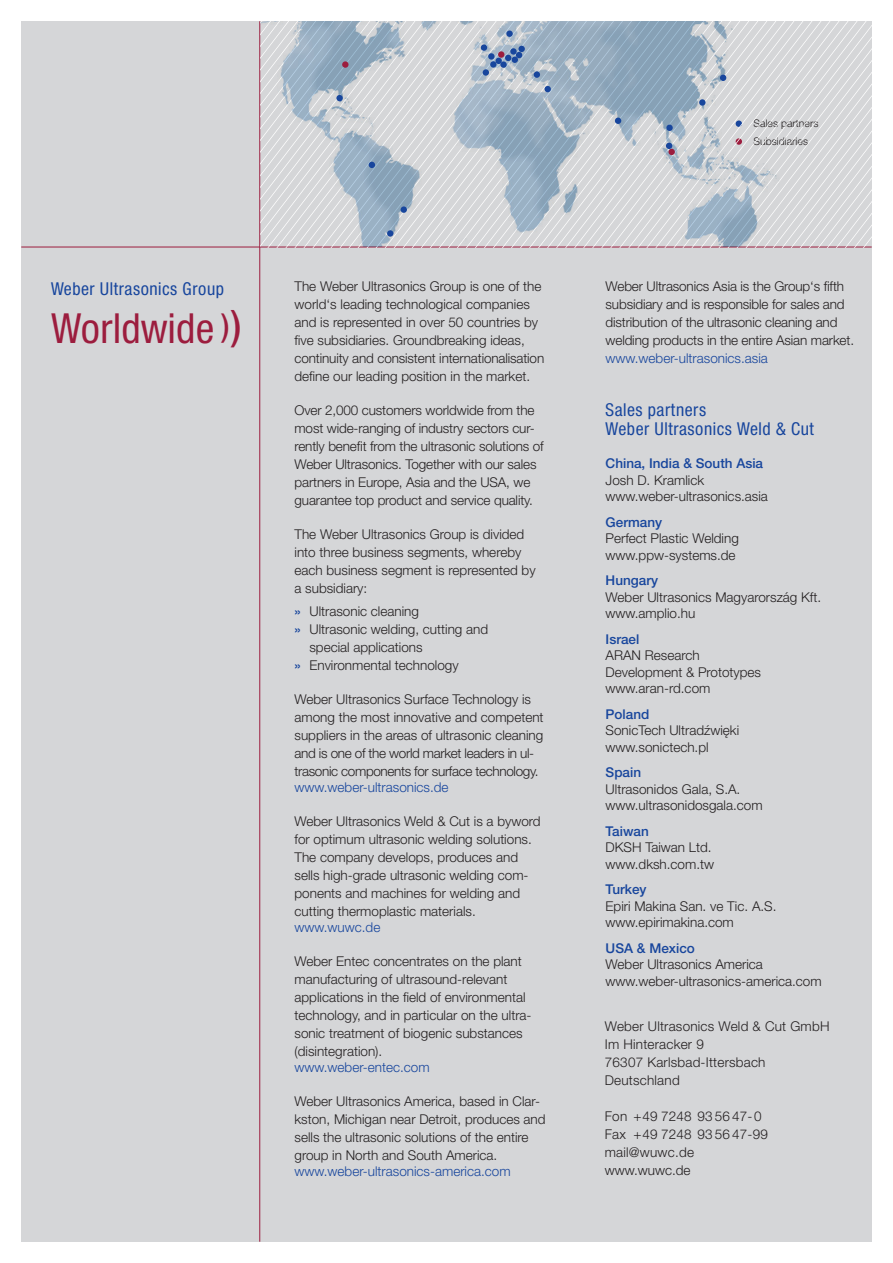
<style>
.page{position:relative;width:893px;height:1263px;background:#fff}
.page>*{position:absolute;margin:0;border:0;box-sizing:border-box;transform-origin:0 0}
.t1{font:42px "Neue Helvetica Condensed BQ";letter-spacing:.01em;color:#9c1d3e}
.t2{font:18px/19.5px "Neue Helvetica Condensed BQ";letter-spacing:.03em;color:#18469d}
.t3{font:300 13.5px/18px "Helvetica Neue";color:#231f20}
.t4{font:300 13.5px "Helvetica Neue";color:#18469d}
.t5{font:500 13.5px "Helvetica Neue";color:#18469d}
.t6{font:300 13.5px "Helvetica Neue CE";color:#231f20}
.t7{font:300 10.5px/18px "Helvetica Neue";color:#231f20}
.s1{font-weight:500;color:#18469d}
.s2{font-weight:500;font-size:33px}
.s3{font-weight:500}
.s4{font-family:"Helvetica Neue"}
</style>
<div class="page">
<div style="left:21px;top:21px;width:851px;height:1221px;background:#d5d6d8"></div>
<hr style="left:21px;top:247px;width:851px;height:1px;background:#9c1d3e">
<hr style="left:259px;top:21px;width:1px;height:1221px;background:#9c1d3e">
<svg style="left:783px;top:21px;width:89px;height:226px"></svg>
<img style="left:437px;top:21px;width:346px;height:226px">
<div style="left:490px;top:61px;width:7px;height:7px;background:#18469d;border-radius:50%"></div>
<svg style="left:615px;top:118px;width:6px;height:6px"></svg>
<div style="left:534px;top:71px;width:6px;height:7px;background:#18469d;border-radius:50%"></div>
<div style="left:498px;top:51px;width:6px;height:7px;background:#9c1d3e;border-radius:50%"></div>
<div style="left:510px;top:48px;width:7px;height:7px;background:#18469d;border-radius:50%"></div>
<div style="left:518px;top:46px;width:7px;height:6px;background:#18469d;border-radius:50%"></div>
<div style="left:544px;top:86px;width:7px;height:6px;background:#18469d;border-radius:50%"></div>
<div style="left:488px;top:53px;width:7px;height:7px;background:#18469d;border-radius:50%"></div>
<svg style="left:720px;top:75px;width:6px;height:6px"></svg>
<div style="left:666px;top:125px;width:7px;height:6px;background:#18469d;border-radius:50%"></div>
<div style="left:668px;top:149px;width:7px;height:6px;background:#9c1d3e;border-radius:50%"></div>
<svg style="left:666px;top:143px;width:6px;height:6px"></svg>
<div style="left:500px;top:61px;width:7px;height:7px;background:#18469d;border-radius:50%"></div>
<div style="left:483px;top:69px;width:6px;height:7px;background:#18469d;border-radius:50%"></div>
<div style="left:506px;top:31px;width:7px;height:6px;background:#18469d;border-radius:50%"></div>
<svg style="left:260px;top:21px;width:177px;height:226px"></svg>
<div style="left:401px;top:206px;width:6px;height:7px;background:#18469d;border-radius:50%"></div>
<div style="left:387px;top:230px;width:6px;height:7px;background:#18469d;border-radius:50%"></div>
<div style="left:481px;top:44px;width:6px;height:7px;background:#18469d;border-radius:50%"></div>
<svg style="left:505px;top:52px;width:17px;height:11px"></svg>
<div style="left:495px;top:58px;width:7px;height:6px;background:#18469d;border-radius:50%"></div>
<div style="left:699px;top:99px;width:6px;height:7px;background:#18469d;border-radius:50%"></div>
<h2 class="t2" style="left:51px;top:279px;width:175px">Weber Ultrasonics Group</h2>
<p class="t3" style="left:295px;top:277px;width:251px">The Weber Ultrasonics Group is one of the world‘s leading technological companies and is represented in over 50 countries by five subsidiaries. Groundbreaking ideas, continuity and consistent internationalisation define our leading position in the market.</p>
<p class="t3" style="left:295px;top:401px;width:251px">Over 2,000 customers worldwide from the most wide-ranging of industry sectors cur&shy;rently benefit from the ultrasonic solutions of Weber Ultrasonics. Together with our sales partners in Europe, Asia and the USA, we guarantee top product and service quality.</p>
<p class="t3" style="left:295px;top:525px;width:243px">The Weber Ultrasonics Group is divided into three business segments, whereby each business segment is represented by a subsidiary:</p>
<p class="t3" style="left:295px;top:602px;width:126px"><span class="s1">»</span> Ultrasonic cleaning</p>
<p class="t3" style="left:295px;top:620px;width:195px"><span class="s1">»</span> Ultrasonic welding, cutting and</p>
<p class="t3" style="left:309px;top:638px;width:115px">special applications</p>
<p class="t3" style="left:295px;top:656px;width:166px"><span class="s1">»</span> Environmental technology</p>
<p class="t3" style="left:295px;top:690px;width:251px">Weber Ultrasonics Surface Technology is among the most innovative and competent suppliers in the areas of ultrasonic cleaning and is one of the world market leaders in ul&shy;trasonic components for surface technology.</p>
<p class="t4" style="left:295px;top:779px;width:156px">www.weber-ultrasonics.de</p>
<p class="t3" style="left:295px;top:812px;width:248px">Weber Ultrasonics Weld &amp; Cut is a byword for optimum ultrasonic welding solutions.<br>The company develops, produces and sells high-grade ultrasonic welding com&shy;ponents and machines for welding and cutting thermoplastic materials.</p>
<p class="t4" style="left:295px;top:919px;width:87px">www.wuwc.de</p>
<p class="t3" style="left:295px;top:952px;width:239px">Weber Entec concentrates on the plant manufacturing of ultrasound-relevant applications in the field of environmental technology, and in particular on the ultra&shy;sonic treatment of biogenic substances (disintegration).</p>
<p class="t4" style="left:295px;top:1059px;width:137px">www.weber-entec.com</p>
<p class="t3" style="left:295px;top:1092px;width:253px">Weber Ultrasonics America, based in Clar&shy;kston, Michigan near Detroit, produces and sells the ultrasonic solutions of the entire group in North and South America.</p>
<p class="t4" style="left:295px;top:1163px;width:218px">www.weber-ultrasonics-america.com</p>
<h1 class="t1" style="left:52px;top:304px;width:192px">Worldwide <span class="s2">)</span><span class="s3">)</span></h1>
<p class="t7" style="left:754px;top:114px;width:66px">Sales partners<br>Subsidiaries</p>
<p class="t3" style="left:606px;top:277px;width:250px">Weber Ultrasonics Asia is the Group‘s fifth subsidiary and is responsible for sales and distribution of the ultrasonic cleaning and welding products in the entire Asian market.</p>
<p class="t4" style="left:606px;top:350px;width:164px">www.weber-ultrasonics.asia</p>
<h2 class="t2" style="left:606px;top:400px;width:210px">Sales partners<br>Weber Ultrasonics Weld &amp; Cut</h2>
<p class="t5" style="left:606px;top:455px;width:159px">China, India &amp; South Asia</p>
<p class="t3" style="left:606px;top:471px;width:164px;line-height:16.5px">Josh D. Kramlick www.weber-ultrasonics.asia</p>
<p class="t5" style="left:606px;top:514px;width:58px">Germany</p>
<p class="t3" style="left:606px;top:530px;width:135px;line-height:16.5px">Perfect Plastic Welding www.ppw-systems.de</p>
<p class="t5" style="left:606px;top:572px;width:54px">Hungary</p>
<p class="t6" style="left:606px;top:588px;width:217px">Weber Ultrasonics Magyarország Kft.</p>
<p class="t3" style="left:606px;top:604px;width:91px">www.amplio.hu</p>
<p class="t5" style="left:606px;top:631px;width:35px">Israel</p>
<p class="t3" style="left:606px;top:647px;width:157px;line-height:16.5px">ARAN Research<br>Development &amp; Prototypes www.aran-rd.com</p>
<p class="t5" style="left:606px;top:706px;width:45px">Poland</p>
<p class="t6" style="left:606px;top:722px;width:135px"><span class="s4">SonicTech</span> Ultradźwięki</p>
<p class="t3" style="left:606px;top:737px;width:105px">www.sonictech.pl</p>
<p class="t5" style="left:606px;top:764px;width:37px">Spain</p>
<p class="t3" style="left:606px;top:780px;width:159px;line-height:16.5px">Ultrasonidos Gala, S.A. www.ultrasonidosgala.com</p>
<p class="t5" style="left:606px;top:823px;width:45px">Taiwan</p>
<p class="t3" style="left:606px;top:839px;width:110px;line-height:16.5px">DKSH Taiwan Ltd. www.dksh.com.tw</p>
<p class="t5" style="left:606px;top:881px;width:43px">Turkey</p>
<p class="t3" style="left:606px;top:897px;width:172px;line-height:16.5px">Epiri Makina San. ve Tic. A.S. www.epirimakina.com</p>
<p class="t5" style="left:606px;top:940px;width:91px">USA &amp; Mexico</p>
<p class="t3" style="left:606px;top:956px;width:218px;line-height:16.5px">Weber Ultrasonics America www.weber-ultrasonics-america.com</p>
<p class="t3" style="left:605px;top:1017px;width:226px">Weber Ultrasonics Weld &amp; Cut GmbH<br>Im Hinteracker 9<br>76307 Karlsbad-Ittersbach<br>Deutschland</p>
<p class="t3" style="left:605px;top:1107px;width:165px">Fon +49 7248 93 56 47-0<br>Fax +49 7248 93 56 47-99 mail@wuwc.de www.wuwc.de</p>
</div>
